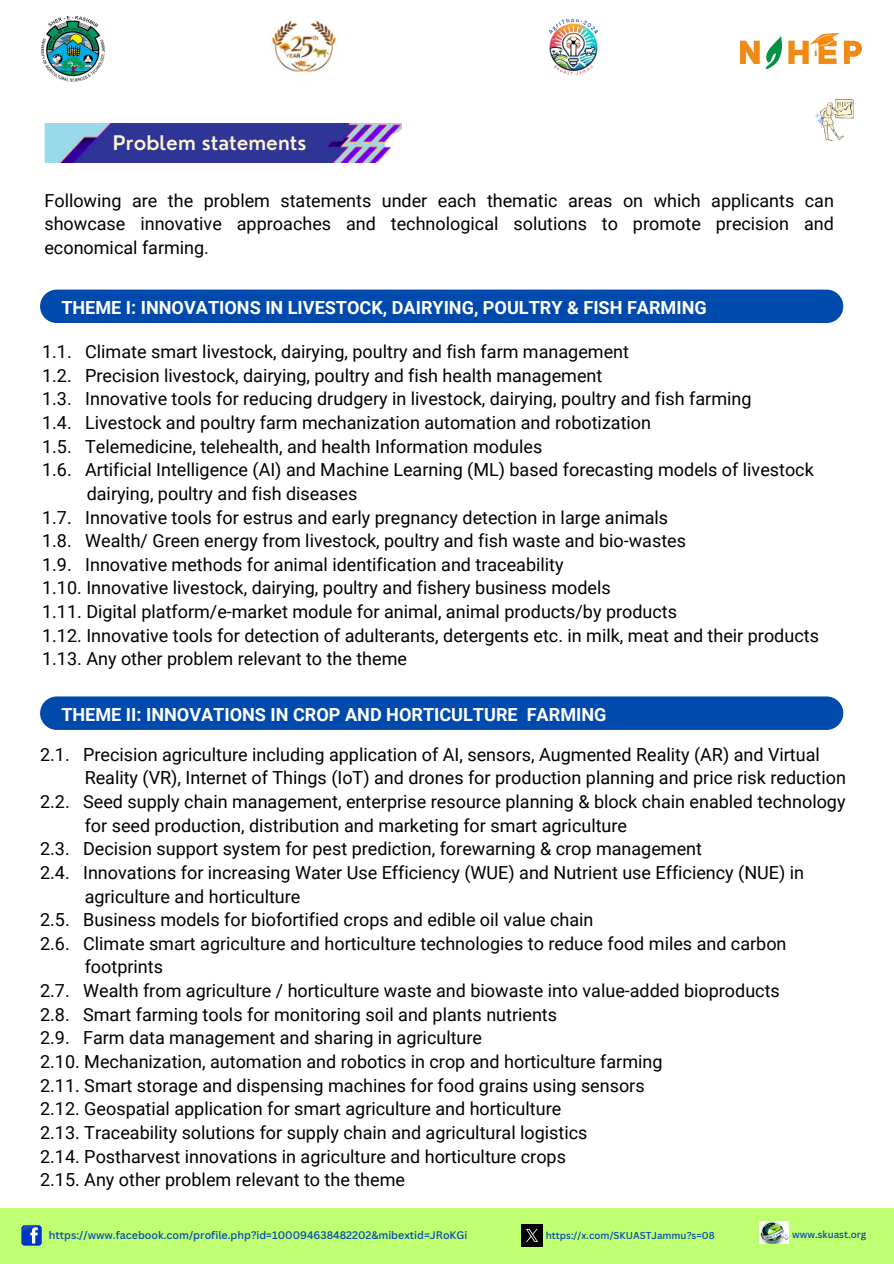
<style>
.page{position:relative;width:894px;height:1264px;background:#fff}
.page>*{position:absolute;margin:0;border:0;box-sizing:border-box;transform-origin:0 0}
.t1{font:600 19.65px "Nourd";color:#fcf3d4}
.t2{font:18px/23.7px "Roboto";color:#000}
.t3{font:700 18px "Roboto";color:#fff}
.t4{font:500 10.65px "Canva Sans";color:#004aad}
.t5{font:500 9.75px "Canva Sans";color:#004aad}
</style>
<div class="page">
<div style="left:0;top:1208px;width:893px;height:55px;background:#c1ff72"></div>
<img style="left:21px;top:1225px;width:21px;height:20px">
<img style="left:759px;top:1221px;width:29px;height:22px">
<img style="left:521px;top:1224px;width:21px;height:22px">
<svg style="left:814px;top:99px;width:39px;height:42px"></svg>
<div style="left:40px;top:289px;width:803px;height:34px;background:#004aad;border-radius:17px"></div>
<div style="left:40px;top:696px;width:803px;height:34px;background:#004aad;border-radius:17px"></div>
<img style="left:40px;top:16px;width:65px;height:65px">
<img style="left:740px;top:34px;width:121px;height:35px">
<img style="left:548px;top:18px;width:50px;height:57px">
<img style="left:271px;top:20px;width:65px;height:53px">
<img style="left:44px;top:123px;width:357px;height:40px">
<p class="t1" style="left:113px;top:130px;width:195px">Problem statements</p>
<h3 class="t2" style="left:44px;top:189px;width:790px;text-align:justify">Following are the problem statements under each thematic areas on which applicants can showcase innovative approaches and technological solutions to promote precision and economical farming.</h3>
<p class="t3" style="left:61px;top:297px;width:646px">THEME I: INNOVATIONS IN LIVESTOCK, DAIRYING, POULTRY &amp; FISH FARMING</p>
<h3 class="t2" style="left:42px;top:340px;width:588px">1.1. Climate smart livestock, dairying, poultry and fish farm management</h3>
<p class="t2" style="left:42px;top:364px;width:561px">1.2. Precision livestock, dairying, poultry and fish health management</p>
<h3 class="t2" style="left:42px;top:387px;width:710px">1.3. Innovative tools for reducing drudgery in livestock, dairying, poultry and fish farming<br>1.4. Livestock and poultry farm mechanization automation and robotization<br>1.5. Telemedicine, telehealth, and health Information modules</h3>
<p class="t2" style="left:42px;top:458px;width:773px">1.6. Artificial Intelligence (AI) and Machine Learning (ML) based forecasting models of livestock</p>
<h3 class="t2" style="left:42px;top:482px;width:645px;text-indent:45px">dairying, poultry and fish diseases<br>1.7. Innovative tools for estrus and early pregnancy detection in large animals 1.8. Wealth/ Green energy from livestock, poultry and fish waste and bio-wastes 1.9. Innovative methods for animal identification and traceability<br>1.10. Innovative livestock, dairying, poultry and fishery business models<br>1.11. Digital platform/e-market module for animal, animal products/by products</h3>
<p class="t2" style="left:42px;top:623px;width:778px">1.12. Innovative tools for detection of adulterants, detergents etc. in milk, meat and their products</p>
<h1 class="t2" style="left:42px;top:647px;width:366px">1.13. Any other problem relevant to the theme</h1>
<p class="t3" style="left:61px;top:704px;width:546px">THEME II: INNOVATIONS IN CROP AND HORTICULTURE FARMING</p>
<h3 class="t2" style="left:40px;top:742px;width:781px">2.1. Precision agriculture including application of AI, sensors, Augmented Reality (AR) and Virtual</h3>
<h3 class="t2" style="left:85px;top:766px;width:762px">Reality (VR), Internet of Things (IoT) and drones for production planning and price risk reduction</h3>
<h3 class="t2" style="left:40px;top:790px;width:806px">2.2. Seed supply chain management, enterprise resource planning &amp; block chain enabled technology</h3>
<h3 class="t2" style="left:85px;top:813px;width:543px">for seed production, distribution and marketing for smart agriculture</h3>
<h3 class="t2" style="left:40px;top:837px;width:663px">2.3. Decision support system for pest prediction, forewarning &amp; crop management</h3>
<h3 class="t2" style="left:40px;top:860px;width:765px">2.4. Innovations for increasing Water Use Efficiency (WUE) and Nutrient use Efficiency (NUE) in</h3>
<h3 class="t2" style="left:85px;top:884px;width:217px">agriculture and horticulture</h3>
<h3 class="t2" style="left:40px;top:908px;width:555px">2.5. Business models for biofortified crops and edible oil value chain</h3>
<h3 class="t2" style="left:40px;top:931px;width:747px">2.6. Climate smart agriculture and horticulture technologies to reduce food miles and carbon</h3>
<h3 class="t2" style="left:85px;top:955px;width:80px">footprints</h3>
<h3 class="t2" style="left:40px;top:979px;width:741px">2.7. Wealth from agriculture / horticulture waste and biowaste into value-added bioproducts</h3>
<h3 class="t2" style="left:40px;top:1002px;width:518px">2.8. Smart farming tools for monitoring soil and plants nutrients</h3>
<h3 class="t2" style="left:40px;top:1026px;width:443px">2.9. Farm data management and sharing in agriculture</h3>
<h3 class="t2" style="left:40px;top:1049px;width:623px">2.10. Mechanization, automation and robotics in crop and horticulture farming</h3>
<h3 class="t2" style="left:40px;top:1073px;width:606px">2.11. Smart storage and dispensing machines for food grains using sensors</h3>
<h3 class="t2" style="left:40px;top:1097px;width:522px">2.12. Geospatial application for smart agriculture and horticulture</h3>
<h3 class="t2" style="left:40px;top:1120px;width:548px">2.13. Traceability solutions for supply chain and agricultural logistics</h3>
<h1 class="t2" style="left:40px;top:1144px;width:527px">2.14. Postharvest innovations in agriculture and horticulture crops<br>2.15. Any other problem relevant to the theme</h1>
<p class="t4" style="left:49px;top:1228px;width:420px">https://www.facebook.com/profile.php?id=100094638482202&amp;mibextid=JRoKGi</p>
<p class="t5" style="left:545px;top:1228px;width:170px">https://x.com/SKUASTJammu?s=08</p>
<p class="t5" style="left:791px;top:1227px;width:76px">www.skuast.org</p>
</div>
